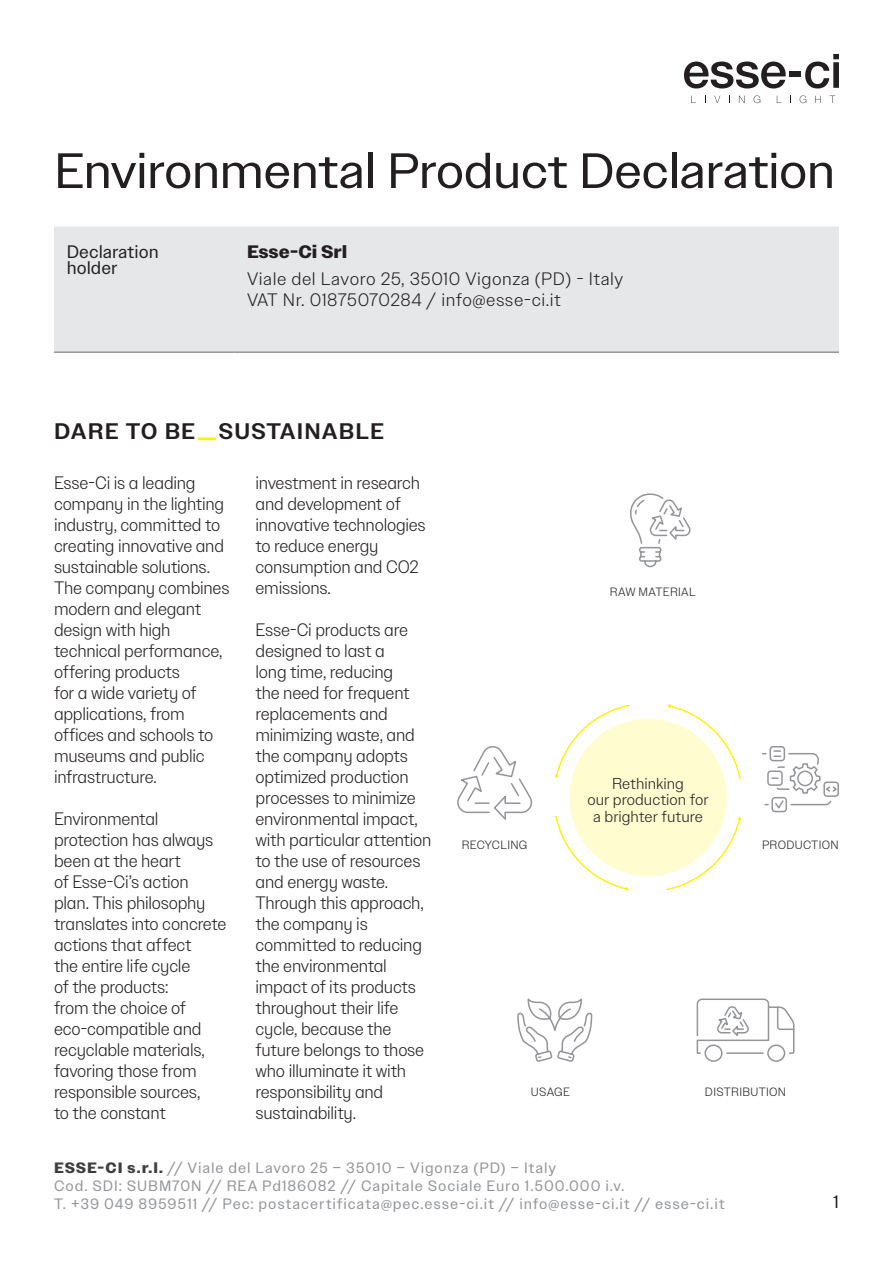
<style>
.page{position:relative;width:893px;height:1263px;background:#fff}
.page>*{position:absolute;margin:0;border:0;box-sizing:border-box;transform-origin:0 0}
.Headline{font:49.5px "Owners Text";letter-spacing:-.02em;color:#231f20;scale:1.05 1}
.t1{font:500 22.5px "Owners Text";letter-spacing:.05em;color:#231f20}
.Body{font:300 18px/21px "Owners Text";letter-spacing:-.015em;color:#231f20;scale:.96 1}
.Body-2{font:300 18px "Owners Text";letter-spacing:.03em;color:#231f20}
.Body-3{font:300 18px "Owners Text";letter-spacing:.02em;color:#231f20}
.t2{font:18px "Owners Text";color:#231f20}
.t3{font:700 18px "Owners Text";color:#231f20}
.t4{font:18px "Owners Text";color:#231f20}
.Highlighted{font:300 15.75px/16.8px "Owners Text";color:#231f20;text-align:center}
.t5{font:15px/18px "Owners Text";letter-spacing:.055em;color:#939598}
.t6{font:300 12px "Owners Text";letter-spacing:.025em;color:#231f20}
.s1{font-family:"Raleway";font-weight:700;color:#fff101}
.s2{font-weight:700;color:#3e3e3f}
</style>
<div class="page">
<svg style="left:684px;top:62px;width:102px;height:26px"></svg>
<div style="left:790px;top:72px;width:11px;height:5px;background:#231f20"></div>
<svg style="left:805px;top:54px;width:34px;height:34px"></svg>
<svg style="left:714px;top:96px;width:6px;height:7px"></svg>
<svg style="left:739px;top:96px;width:6px;height:7px"></svg>
<svg style="left:754px;top:95px;width:6px;height:8px"></svg>
<svg style="left:800px;top:95px;width:6px;height:8px"></svg>
<svg style="left:815px;top:96px;width:6px;height:7px"></svg>
<div style="left:54px;top:226px;width:785px;height:125px;background:#e6e7e9"></div>
<hr style="left:54px;top:351px;width:180px;height:2px;background:#939598">
<hr style="left:234px;top:351px;width:605px;height:2px;background:#939598">
<div style="left:569px;top:719px;width:158px;height:157px;background:#fffcd0;border-radius:50%"></div>
<svg style="left:555px;top:816px;width:74px;height:75px"></svg>
<svg style="left:666px;top:816px;width:75px;height:74px"></svg>
<svg style="left:667px;top:704px;width:74px;height:75px"></svg>
<svg style="left:555px;top:705px;width:75px;height:73px"></svg>
<svg style="left:457px;top:746px;width:76px;height:74px"></svg>
<svg style="left:630px;top:493px;width:61px;height:75px"></svg>
<svg style="left:762px;top:746px;width:77px;height:67px"></svg>
<svg style="left:696px;top:998px;width:99px;height:64px"></svg>
<svg style="left:517px;top:999px;width:76px;height:63px"></svg>
<p class="Headline" style="left:54px;top:140px;width:746px">Environmental Product Declaration</p>
<p class="t2" style="left:67px;top:240px;width:93px">Declaration</p>
<p class="t2" style="left:67px;top:257px;width:52px">holder</p>
<p class="t3" style="left:247px;top:240px;width:102px">Esse-Ci Srl</p>
<p class="Body-2" style="left:247px;top:268px;width:378px">Viale del Lavoro 25, 35010 Vigonza (PD) - Italy</p>
<p class="Body-3" style="left:247px;top:289px;width:315px">VAT Nr. 01875070284 / info@esse-ci.it</p>
<p class="t1" style="left:54px;top:418px;width:332px">DARE TO BE<span class="s1">—</span>SUSTAINABLE</p>
<p class="Body" style="left:54px;top:472px;width:184px">Esse-Ci is a leading company in the lighting industry, committed to creating innovative and sustainable solutions.<br>The company combines modern and elegant design with high technical performance, offering products<br>for a wide variety of applications, from offices and schools to museums and public infrastructure.</p>
<p class="Body" style="left:54px;top:808px;width:181px">Environmental protection has always been at the heart<br>of Esse-Ci’s action plan. This philosophy translates into concrete actions that affect<br>the entire life cycle<br>of the products:<br>from the choice of eco-compatible and recyclable materials, favoring those from responsible sources,<br>to the constant</p>
<p class="Body" style="left:256px;top:472px;width:179px">investment in research and development of innovative technologies to reduce energy consumption and CO2 emissions.</p>
<p class="Body" style="left:256px;top:619px;width:185px">Esse-Ci products are designed to last a<br>long time, reducing<br>the need for frequent replacements and minimizing waste, and the company adopts optimized production processes to minimize environmental impact, with particular attention to the use of resources and energy waste.<br>Through this approach, the company is committed to reducing the environmental impact of its products throughout their life cycle, because the future belongs to those who illuminate it with responsibility and sustainability.</p>
<p class="t6" style="left:610px;top:585px;width:87px">RAW MATERIAL</p>
<p class="t6" style="left:462px;top:837px;width:67px">RECYCLING</p>
<p class="Highlighted" style="left:612px;top:775px;width:73px">Rethinking</p>
<p class="Highlighted" style="left:587px;top:791px;width:123px">our production for a brighter future</p>
<p class="t6" style="left:762px;top:837px;width:78px">PRODUCTION</p>
<p class="t6" style="left:531px;top:1085px;width:41px">USAGE</p>
<p class="t6" style="left:705px;top:1085px;width:83px">DISTRIBUTION</p>
<p class="t5" style="left:54px;top:1159px;width:672px"><span class="s2">ESSE-CI s.r.l.</span> // Viale del Lavoro 25 – 35010 – Vigonza (PD) – Italy<br>Cod. SDI: SUBM70N // REA Pd186082 // Capitale Sociale Euro 1.500.000 i.v.<br>T. +39 049 8959511 // Pec: postacertificata@pec.esse-ci.it // info@esse-ci.it // esse-ci.it</p>
<p class="t4" style="left:833px;top:1190px;width:7px">1</p>
</div>
